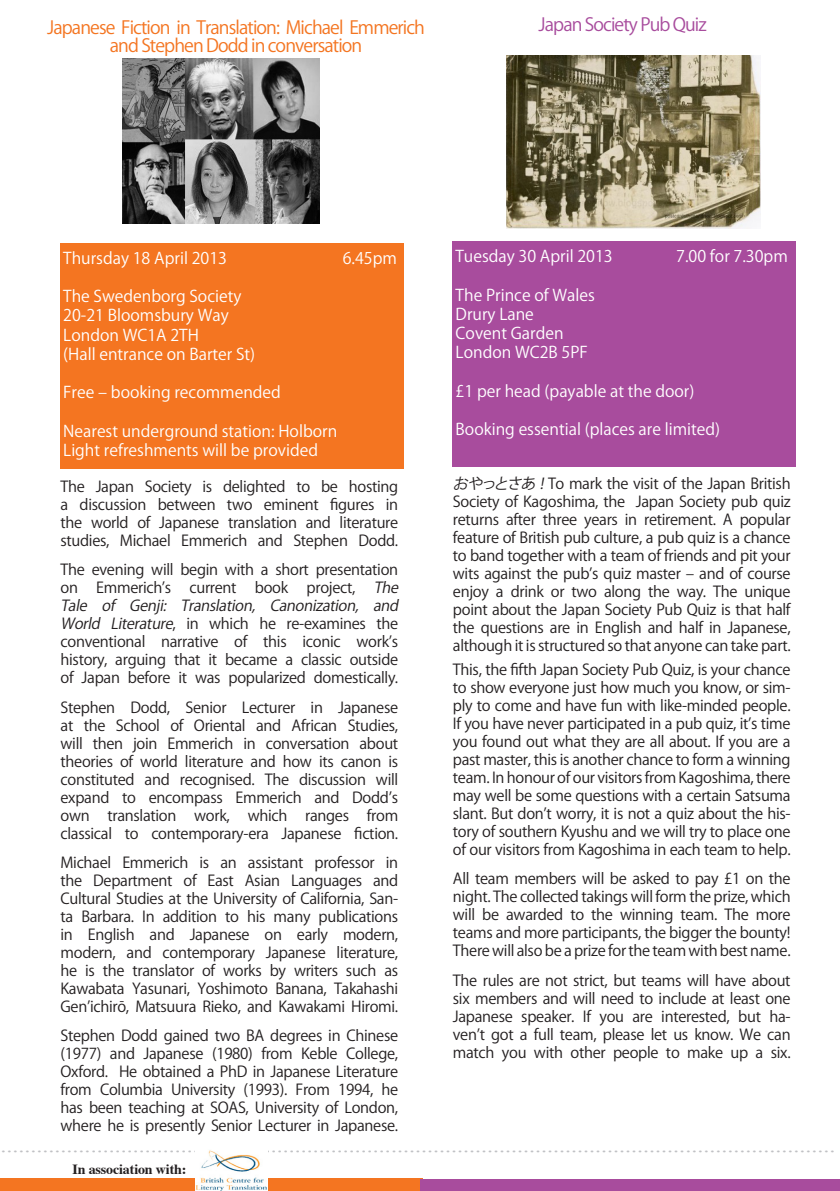
<style>
.page{position:relative;width:840px;height:1191px;background:#fff}
.page>*{position:absolute;margin:0;border:0;box-sizing:border-box;transform-origin:0 0}
.t1{font:24px "Times New Roman";color:#c0c1c4}
.t2{font:18px/18px "Koz Go Pr 6 N";letter-spacing:-.05em;color:#f47521;text-align:center}
.t3{font:18px "Koz Go Pr 6 N";letter-spacing:-.05em;color:#a84c9d}
.t4{font:16px "Koz Go Pr 6 N";color:#fff}
.t5{font:15px/18px "Koz Go Pr 6 N";letter-spacing:-.02em;color:#231f20;text-align:justify}
.t6{font:700 14px "Times";letter-spacing:-.01em;color:#231f20}
.s1{font-style:italic}
</style>
<div class="page">
<div style="left:1px;top:1178px;width:422px;height:12px;background:#f47521"></div>
<div style="left:452px;top:240px;width:343px;height:226px;background:#a84c9d"></div>
<img style="left:506px;top:55px;width:253px;height:174px">
<img style="left:195px;top:1150px;width:72px;height:40px">
<div style="left:60px;top:243px;width:343px;height:226px;background:#f47521"></div>
<img style="left:122px;top:58px;width:197px;height:166px">
<div style="left:420px;top:1179px;width:419px;height:11px;background:#a84c9d"></div>
<p class="t2" style="left:47px;top:19px;width:379px">Japanese Fiction in Translation: Michael Emmerich and Stephen Dodd in conversation</p>
<p class="t3" style="left:538px;top:15px;width:169px">Japan Society Pub Quiz</p>
<p class="t4" style="left:63px;top:249px;width:165px">Thursday 18 April 2013</p>
<p class="t4" style="left:342px;top:249px;width:56px">6.45pm</p>
<p class="t4" style="left:63px;top:287px;width:180px">The Swedenborg Society</p>
<p class="t4" style="left:63px;top:306px;width:167px">20-21 Bloomsbury Way</p>
<p class="t4" style="left:63px;top:326px;width:137px">London WC1A 2TH</p>
<p class="t4" style="left:63px;top:345px;width:193px">(Hall entrance on Barter St)</p>
<p class="t4" style="left:63px;top:383px;width:219px">Free – booking recommended</p>
<p class="t4" style="left:63px;top:422px;width:275px">Nearest underground station: Holborn</p>
<p class="t4" style="left:63px;top:441px;width:256px">Light refreshments will be provided</p>
<p class="t5" style="left:60px;top:478px;width:339px">The Japan Society is delighted to be hosting a discussion between two eminent figures in the world of Japanese translation and literature studies, Michael Emmerich and Stephen Dodd.</p>
<p class="t5" style="left:60px;top:561px;width:343px;text-align:left">The evening will begin with a short presentation on Emmerich’s current book project, <span class="s1">The Tale of Genji: Translation, Canonization, and World Literature</span>, in which he re-examines the conventional narrative of this iconic work’s history, arguing that it became a classic outside of Japan before it was popularized domestically.</p>
<p class="t5" style="left:60px;top:698px;width:339px">Stephen Dodd, Senior Lecturer in Japanese at the School of Oriental and African Studies, will then join Emmerich in conversation about theories of world literature and how its canon is constituted and recognised. The discussion will expand to encompass Emmerich and Dodd’s own translation work, which ranges from classical to contemporary-era Japanese fiction.</p>
<p class="t5" style="left:60px;top:854px;width:339px">Michael Emmerich is an assistant professor in the Department of East Asian Languages and Cultural Studies at the University of California, San&shy;ta Barbara. In addition to his many publications in English and Japanese on early modern, modern, and contemporary Japanese literature, he is the translator of works by writers such as Kawabata Yasunari, Yoshimoto Banana, Takahashi Gen’ichirō, Matsuura Rieko, and Kawakami Hiromi.</p>
<p class="t5" style="left:60px;top:1027px;width:339px">Stephen Dodd gained two BA degrees in Chinese (1977) and Japanese (1980) from Keble College, Oxford. He obtained a PhD in Japanese Literature from Columbia University (1993). From 1994, he has been teaching at SOAS, University of London, where he is presently Senior Lecturer in Japanese.</p>
<p class="t4" style="left:455px;top:247px;width:158px">Tuesday 30 April 2013</p>
<p class="t4" style="left:675px;top:247px;width:113px">7.00 for 7.30pm</p>
<p class="t4" style="left:455px;top:286px;width:141px">The Prince of Wales</p>
<p class="t4" style="left:455px;top:305px;width:80px">Drury Lane</p>
<p class="t4" style="left:455px;top:324px;width:109px">Covent Garden</p>
<p class="t4" style="left:455px;top:343px;width:134px">London WC2B 5PF</p>
<p class="t4" style="left:455px;top:382px;width:240px">£1 per head (payable at the door)</p>
<p class="t4" style="left:455px;top:420px;width:266px">Booking essential (places are limited)</p>
<p class="t5" style="left:452px;top:475px;width:339px"><span class="s1">おやっとさあ !</span>To mark the visit of the Japan British Society of Kagoshima, the Japan Society pub quiz returns after three years in retirement. A popular feature of British pub culture, a pub quiz is a chance to band together with a team of friends and pit your wits against the pub’s quiz master – and of course enjoy a drink or two along the way. The unique point about the Japan Society Pub Quiz is that half the questions are in English and half in Japanese, although it is structured so that anyone can take part.</p>
<p class="t5" style="left:452px;top:660px;width:339px">This, the fifth Japan Society Pub Quiz, is your chance to show everyone just how much you know, or sim&shy;ply to come and have fun with like-minded people.<br>If you have never participated in a pub quiz, it’s time you found out what they are all about. If you are a past master, this is another chance to form a winning team. In honour of our visitors from Kagoshima, there may well be some questions with a certain Satsuma slant. But don’t worry, it is not a quiz about the his&shy;tory of southern Kyushu and we will try to place one of our visitors from Kagoshima in each team to help.</p>
<p class="t5" style="left:452px;top:870px;width:339px">All team members will be asked to pay £1 on the night. The collected takings will form the prize, which will be awarded to the winning team. The more teams and more participants, the bigger the bounty!<br>There will also be a prize for the team with best name.</p>
<p class="t5" style="left:452px;top:971px;width:339px">The rules are not strict, but teams will have about six members and will need to include at least one Japanese speaker. If you are interested, but ha&shy;ven’t got a full team, please let us know. We can match you with other people to make up a six.</p>
<p class="t1" style="left:1px;top:1127px;width:836px">...........................................................................................................................................</p>
<p class="t6" style="left:72px;top:1155px;width:116px">In association with:</p>
</div>
